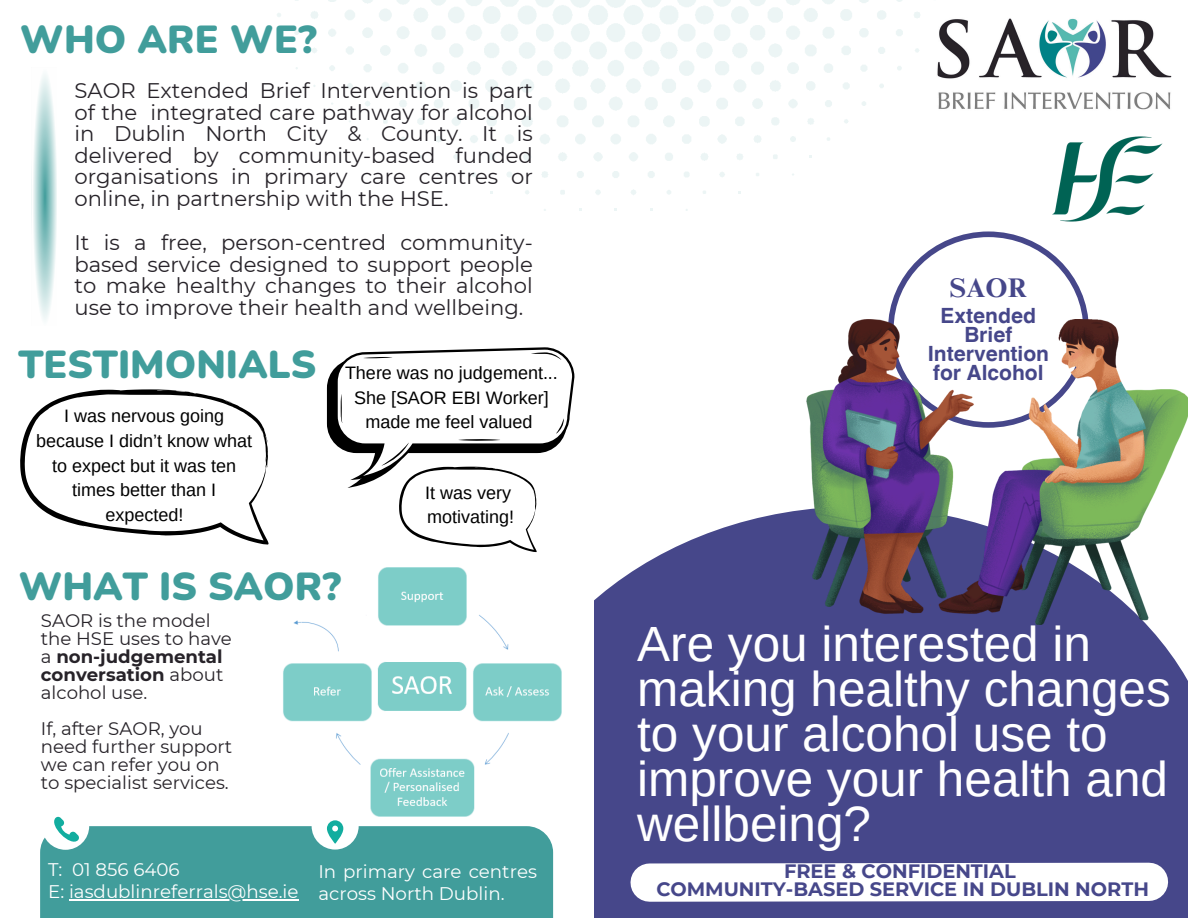
<style>
.page{position:relative;width:1188px;height:918px;background:#fff}
.page>*{position:absolute;margin:0;border:0;box-sizing:border-box;transform-origin:0 0}
.t1{font:49.5px/45px "Arimo";color:#fff}
.t2{font:900 39px "Nunito";color:#419d9b}
.t3{font:700 27px "Times NRMT Pro";color:#46478a}
.t4{font:21.15px/21.5px "Montserrat";color:#272329;text-align:justify}
.t5{font:700 21px/19.2px "Helvetica World";color:#46478a;text-align:center}
.t6{font:700 19.35px/18px "Montserrat";color:#46478a;text-align:center}
.t7{font:18.3px/22.5px "Montserrat";color:#fff}
.t8{font:18.15px/18px "Montserrat";color:#272329}
.t9{font:18px/24.8px "Arimo";color:#000;text-align:center}
.s1{font-weight:700}
</style>
<div class="page">
<svg style="left:859px;top:0;width:10px;height:3px"></svg>
<svg style="left:328px;top:0;width:8px;height:2px"></svg>
<svg style="left:345px;top:10px;width:10px;height:10px"></svg>
<svg style="left:877px;top:10px;width:9px;height:10px"></svg>
<svg style="left:311px;top:11px;width:7px;height:8px"></svg>
<svg style="left:914px;top:12px;width:6px;height:6px"></svg>
<svg style="left:277px;top:13px;width:4px;height:4px"></svg>
<svg style="left:859px;top:28px;width:10px;height:9px"></svg>
<svg style="left:328px;top:29px;width:8px;height:8px"></svg>
<svg style="left:896px;top:29px;width:7px;height:7px"></svg>
<svg style="left:294px;top:30px;width:5px;height:5px"></svg>
<svg style="left:346px;top:46px;width:8px;height:9px"></svg>
<svg style="left:878px;top:47px;width:7px;height:7px"></svg>
<svg style="left:311px;top:48px;width:6px;height:5px"></svg>
<svg style="left:915px;top:48px;width:4px;height:5px"></svg>
<svg style="left:860px;top:65px;width:7px;height:7px"></svg>
<svg style="left:329px;top:65px;width:6px;height:6px"></svg>
<svg style="left:897px;top:66px;width:5px;height:4px"></svg>
<svg style="left:347px;top:83px;width:6px;height:6px"></svg>
<svg style="left:879px;top:84px;width:5px;height:4px"></svg>
<svg style="left:862px;top:101px;width:4px;height:5px"></svg>
<svg style="left:362px;top:0;width:490px;height:127px"></svg>
<svg style="left:540px;top:134px;width:10px;height:10px"></svg>
<svg style="left:575px;top:134px;width:11px;height:10px"></svg>
<svg style="left:611px;top:134px;width:10px;height:10px"></svg>
<svg style="left:646px;top:134px;width:11px;height:10px"></svg>
<svg style="left:505px;top:134px;width:9px;height:10px"></svg>
<svg style="left:682px;top:134px;width:9px;height:10px"></svg>
<svg style="left:717px;top:134px;width:10px;height:10px"></svg>
<svg style="left:470px;top:135px;width:8px;height:8px"></svg>
<svg style="left:754px;top:135px;width:7px;height:8px"></svg>
<svg style="left:435px;top:136px;width:7px;height:7px"></svg>
<svg style="left:790px;top:136px;width:6px;height:6px"></svg>
<svg style="left:401px;top:137px;width:4px;height:4px"></svg>
<svg style="left:558px;top:152px;width:9px;height:9px"></svg>
<svg style="left:593px;top:152px;width:10px;height:9px"></svg>
<svg style="left:629px;top:152px;width:9px;height:9px"></svg>
<svg style="left:523px;top:153px;width:8px;height:8px"></svg>
<svg style="left:665px;top:153px;width:8px;height:8px"></svg>
<svg style="left:700px;top:153px;width:8px;height:8px"></svg>
<svg style="left:488px;top:153px;width:7px;height:7px"></svg>
<svg style="left:736px;top:153px;width:7px;height:7px"></svg>
<svg style="left:453px;top:154px;width:6px;height:6px"></svg>
<svg style="left:773px;top:154px;width:5px;height:5px"></svg>
<svg style="left:419px;top:155px;width:4px;height:4px"></svg>
<svg style="left:541px;top:171px;width:7px;height:7px"></svg>
<svg style="left:577px;top:171px;width:7px;height:7px"></svg>
<svg style="left:612px;top:171px;width:7px;height:7px"></svg>
<svg style="left:648px;top:171px;width:7px;height:7px"></svg>
<svg style="left:506px;top:172px;width:6px;height:5px"></svg>
<svg style="left:684px;top:172px;width:6px;height:5px"></svg>
<svg style="left:719px;top:172px;width:6px;height:5px"></svg>
<svg style="left:472px;top:172px;width:4px;height:5px"></svg>
<svg style="left:595px;top:190px;width:6px;height:5px"></svg>
<svg style="left:631px;top:189px;width:5px;height:6px"></svg>
<svg style="left:525px;top:190px;width:4px;height:4px"></svg>
<svg style="left:560px;top:190px;width:5px;height:5px"></svg>
<svg style="left:667px;top:190px;width:4px;height:5px"></svg>
<div style="left:492px;top:506px;width:696px;height:412px;background:#46478a"></div>
<svg style="left:888px;top:231px;width:201px;height:89px"></svg>
<img style="left:807px;top:320px;width:381px;height:305px">
<div style="left:270px;top:283px;width:324px;height:635px;background:#fff"></div>
<div style="left:40px;top:826px;width:513px;height:92px;background:#419d9b"></div>
<svg style="left:630px;top:862px;width:539px;height:40px;background:#f3f3f7"></svg>
<div style="left:42px;top:803px;width:47px;height:47px;background:#fff;border-radius:50%"></div>
<div style="left:312px;top:803px;width:47px;height:47px;background:#fff;border-radius:50%"></div>
<svg style="left:48px;top:816px;width:31px;height:32px"></svg>
<svg style="left:327px;top:820px;width:16px;height:24px"></svg>
<img style="left:937px;top:18px;width:235px;height:92px">
<img style="left:1035px;top:136px;width:128px;height:102px">
<img style="left:283px;top:567px;width:279px;height:250px">
<svg style="left:33px;top:74px;width:24px;height:246px"></svg>
<svg style="left:20px;top:389px;width:249px;height:156px"></svg>
<svg style="left:327px;top:347px;width:247px;height:205px"></svg>
<hr style="left:69px;top:899px;width:230px;height:2px;background:#fff">
<h5 class="t2" style="left:20px;top:14px;width:298px">WHO ARE WE?</h5>
<h4 class="t4" style="left:74px;top:80px;width:460px">SAOR Extended Brief Intervention is part of the integrated care pathway for alcohol in Dublin North City &amp; County. It is delivered by community-based funded organisations in primary care centres or online, in partnership with the HSE.</h4>
<p class="t4" style="left:74px;top:232px;width:460px">It is a free, person-centred community&shy;based service designed to support people to make healthy changes to their alcohol use to improve their health and wellbeing.</p>
<p class="t2" style="left:18px;top:339px;width:299px">TESTIMONIALS</p>
<h1 class="t9" style="left:36px;top:403px;width:217px">I was nervous going because I didn’t know what to expect but it was ten times better than I expected!</h1>
<p class="t9" style="left:345px;top:360px;width:214px">There was no judgement...<br>She [SAOR EBI Worker] made me feel valued</p>
<h3 class="t9" style="left:425px;top:480px;width:87px">It was very</h3>
<h2 class="t9" style="left:427px;top:505px;width:88px">motivating!</h2>
<h2 class="t2" style="left:18px;top:560px;width:324px">WHAT IS SAOR?</h2>
<p class="t8" style="left:41px;top:611px;width:193px">SAOR is the model the HSE uses to have a <span class="s1">non-judgemental conversation</span> about alcohol use.</p>
<p class="t8" style="left:41px;top:719px;width:193px">If, after SAOR, you need further support we can refer you on to specialist services.</p>
<p class="t7" style="left:48px;top:858px;width:133px">T: 01 856 6406</p>
<p class="t7" style="left:48px;top:880px;width:252px">E: iasdublinreferrals@hse.ie</p>
<p class="t7" style="left:318px;top:860px;width:220px">In primary care centres across North Dublin.</p>
<p class="t3" style="left:950px;top:278px;width:79px">SAOR</p>
<p class="t5" style="left:928px;top:304px;width:123px">Extended<br>Brief<br>Intervention for Alcohol</p>
<p class="t1" style="left:637px;top:622px;width:535px">Are you interested in making healthy changes to your alcohol use to improve your health and wellbeing?</p>
<p class="t6" style="left:656px;top:862px;width:494px">FREE &amp; CONFIDENTIAL<br>COMMUNITY-BASED SERVICE IN DUBLIN NORTH</p>
</div>
